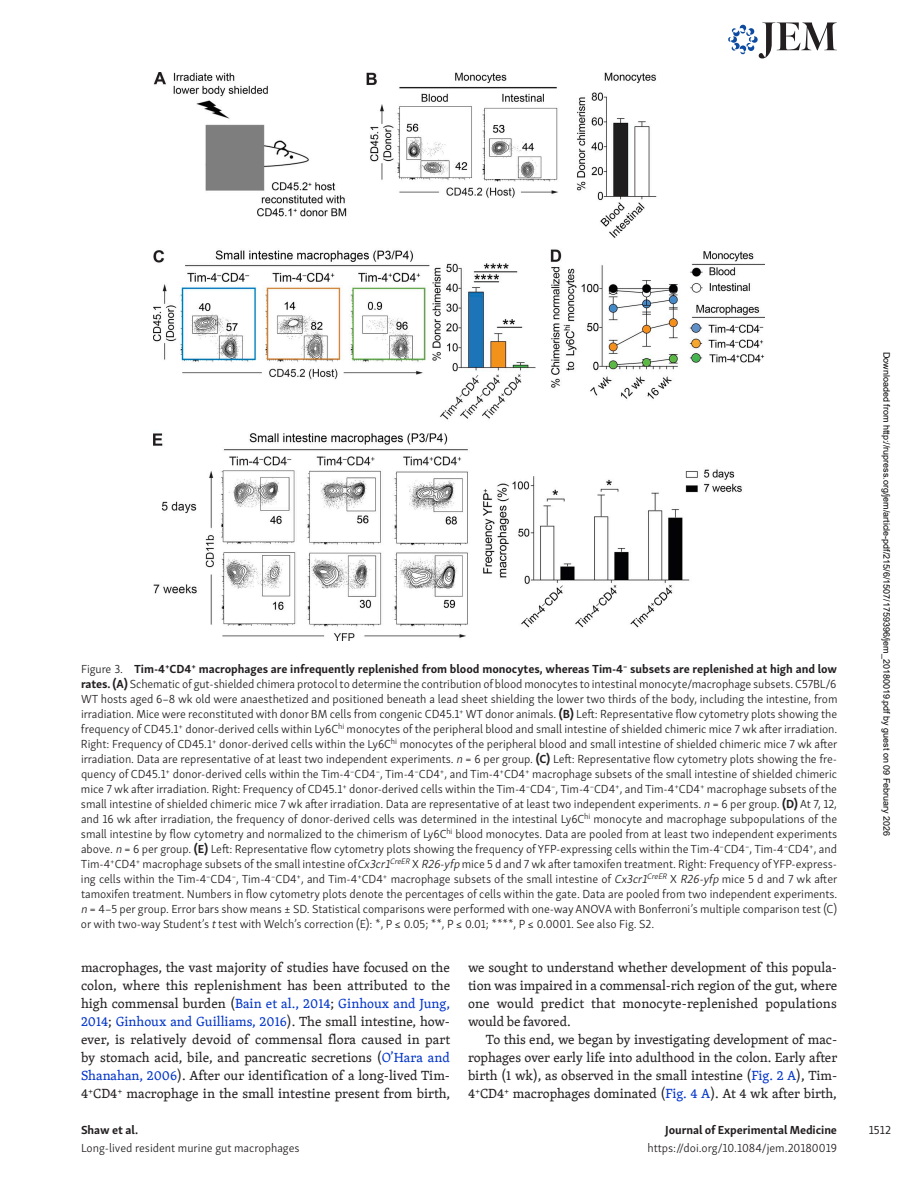
<style>
.page{position:relative;width:918px;height:1188px;background:#fff}
.page>*{position:absolute;margin:0;border:0;box-sizing:border-box;transform-origin:0 0}
.t1{font:13.5px/18px "Skolar PE";color:#231f20;text-align:justify}
.t2{font:300 12px/15px "Skolar Sans PE";color:#231f20;text-align:justify}
.t3{font:700 12px "Skolar Sans PE";letter-spacing:-.005em;color:#231f20}
.t4{font:12px "Skolar Sans PE";color:#231f20}
.t5{font:9px "Arial";color:#000}
.s1{font-weight:700}
.s2{font-style:italic}
.s3{color:#0034c9}
</style>
<div class="page">
<svg style="left:728px;top:23px;width:109px;height:35px"></svg>
<img style="left:153px;top:72px;width:612px;height:568px">
<p class="t2" style="left:81px;top:661px;width:758px">Figure 3. <span class="s1">Tim-4</span><sup>+</sup><span class="s1">CD4</span><sup>+</sup> <span class="s1">macrophages are infrequently replenished from blood monocytes, whereas Tim-4</span><sup>–</sup> <span class="s1">subsets are replenished at high and low rates. (A)</span> Schematic of gut-shielded chimera protocol to determine the contribution of blood monocytes to intestinal monocyte/macrophage subsets. C57BL/6<br>WT hosts aged 6–8 wk old were anaesthetized and positioned beneath a lead sheet shielding the lower two thirds of the body, including the intestine, from irradiation. Mice were reconstituted with donor BM cells from congenic CD45.1<sup>+</sup> WT donor animals. <span class="s1">(B)</span> Left: Representative flow cytometry plots showing the frequency of CD45.1<sup>+</sup> donor-derived cells within Ly6C<sup>hi</sup> monocytes of the peripheral blood and small intestine of shielded chimeric mice 7 wk after irradiation.<br>Right: Frequency of CD45.1<sup>+</sup> donor-derived cells within the Ly6C<sup>hi</sup> monocytes of the peripheral blood and small intestine of shielded chimeric mice 7 wk after irradiation. Data are representative of at least two independent experiments. <span class="s2">n</span> = 6 per group. <span class="s1">(C)</span> Left: Representative flow cytometry plots showing the fre&shy;quency of CD45.1<sup>+</sup> donor-derived cells within the Tim-4<sup>–</sup>CD4<sup>–</sup>, Tim-4<sup>–</sup>CD4<sup>+</sup>, and Tim-4<sup>+</sup>CD4<sup>+</sup> macrophage subsets of the small intestine of shielded chimeric mice 7 wk after irradiation. Right: Frequency of CD45.1<sup>+</sup> donor-derived cells within the Tim-4<sup>–</sup>CD4<sup>–</sup>, Tim-4<sup>–</sup>CD4<sup>+</sup>, and Tim-4<sup>+</sup>CD4<sup>+</sup> macrophage subsets of the small intestine of shielded chimeric mice 7 wk after irradiation. Data are representative of at least two independent experiments. <span class="s2">n</span> = 6 per group. <span class="s1">(D)</span> At 7, 12, and 16 wk after irradiation, the frequency of donor-derived cells was determined in the intestinal Ly6C<sup>hi</sup> monocyte and macrophage subpopulations of the small intestine by flow cytometry and normalized to the chimerism of Ly6C<sup>hi</sup> blood monocytes. Data are pooled from at least two independent experiments above. <span class="s2">n</span> = 6 per group. <span class="s1">(E)</span> Left: Representative flow cytometry plots showing the frequency of YFP-expressing cells within the Tim-4<sup>–</sup>CD4<sup>–</sup>, Tim-4<sup>–</sup>CD4<sup>+</sup>, and Tim-4<sup>+</sup>CD4<sup>+</sup> macrophage subsets of the small intestine of<span class="s2">Cx3cr1</span><sup>CreER</sup> X <span class="s2">R26-yfp</span> mice 5 d and 7 wk after tamoxifen treatment. Right: Frequency of YFP-express&shy;ing cells within the Tim-4<sup>–</sup>CD4<sup>–</sup>, Tim-4<sup>–</sup>CD4<sup>+</sup>, and Tim-4<sup>+</sup>CD4<sup>+</sup> macrophage subsets of the small intestine of <span class="s2">Cx3cr1</span><sup>CreER</sup> X <span class="s2">R26-yfp</span> mice 5 d and 7 wk after tamoxifen treatment. Numbers in flow cytometry plots denote the percentages of cells within the gate. Data are pooled from two independent experiments. <span class="s2">n</span> = 4–5 per group. Error bars show means ± SD. Statistical comparisons were performed with one-way ANOVA with Bonferroni’s multiple comparison test (C) or with two-way Student’s <span class="s2">t</span>test with Welch’s correction (E): *, P ≤ 0.05; **, P ≤ 0.01; ****, P ≤ 0.0001. See also Fig. S2.</p>
<p class="t1" style="left:81px;top:958px;width:371px">macrophages, the vast majority of studies have focused on the colon, where this replenishment has been attributed to the high commensal burden (<span class="s3">Bain et al., 2014</span>; <span class="s3">Ginhoux and Jung, 2014</span>; <span class="s3">Ginhoux and Guilliams, 2016</span>). The small intestine, how&shy;ever, is relatively devoid of commensal flora caused in part by stomach acid, bile, and pancreatic secretions (<span class="s3">O’Hara and Shanahan, 2006</span>). After our identification of a long-lived Tim-4<sup>+</sup>CD4<sup>+</sup> macrophage in the small intestine present from birth,</p>
<p class="t1" style="left:468px;top:958px;width:371px">we sought to understand whether development of this popula&shy;tion was impaired in a commensal-rich region of the gut, where one would predict that monocyte-replenished populations would be favored.</p>
<p class="t1" style="left:468px;top:1030px;width:371px;text-indent:18px">To this end, we began by investigating development of mac&shy;rophages over early life into adulthood in the colon. Early after birth (1 wk), as observed in the small intestine (<span class="s3">Fig. 2 A</span>), Tim-4<sup>+</sup>CD4<sup>+</sup> macrophages dominated (<span class="s3">Fig. 4 A</span>). At 4 wk after birth,</p>
<p class="t3" style="left:81px;top:1120px;width:59px">Shaw et al.</p>
<p class="t2" style="left:81px;top:1140px;width:220px">Long-lived resident murine gut macrophages</p>
<p class="t3" style="left:665px;top:1120px;width:173px">Journal of Experimental Medicine</p>
<p class="t2" style="left:647px;top:1140px;width:191px">https://doi.org/10.1084/jem.20180019</p>
<p class="t5" style="left:890px;top:352px;width:486px;rotate:90deg">Downloaded from http://rupress.org/jem/article-pdf/215/6/1507/1759396/jem_20180019.pdf by guest on 09 February 2026</p>
<p class="t4" style="left:869px;top:1121px;width:24px">1512</p>
</div>
